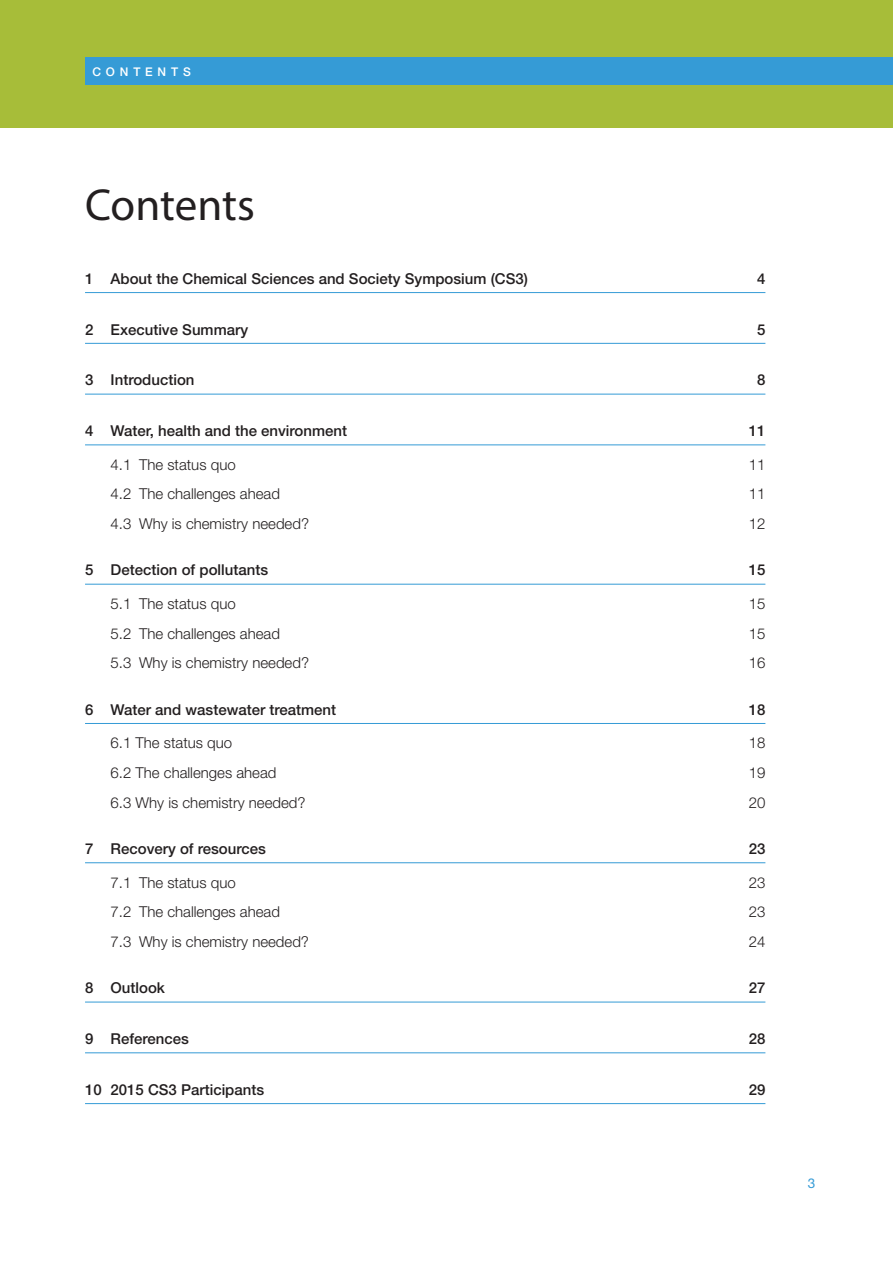
<style>
.page{position:relative;width:893px;height:1263px;background:#fff}
.page>*{position:absolute;margin:0;border:0;box-sizing:border-box;transform-origin:0 0}
.t1{font:45px "Myriad Pro";letter-spacing:-.005em;color:#231f20}
.t2{font:300 15px "Helvetica Neue";color:#231f20}
.t3{font:500 15px "Helvetica Neue";color:#231f20}
.t4{font:13.5px "Helvetica Neue";color:#359bd6}
.t5{font:500 12px "Helvetica Neue";letter-spacing:.4em;color:#fff}
</style>
<div class="page">
<hr style="left:85px;top:292px;width:680px;height:1px;background:#359bd6">
<hr style="left:85px;top:343px;width:680px;height:1px;background:#359bd6">
<hr style="left:85px;top:394px;width:680px;height:1px;background:#359bd6">
<hr style="left:85px;top:445px;width:680px;height:1px;background:#359bd6">
<hr style="left:85px;top:584px;width:680px;height:1px;background:#359bd6">
<hr style="left:85px;top:723px;width:680px;height:1px;background:#359bd6">
<hr style="left:85px;top:862px;width:680px;height:1px;background:#359bd6">
<hr style="left:85px;top:1002px;width:680px;height:1px;background:#359bd6">
<hr style="left:85px;top:1052px;width:680px;height:1px;background:#359bd6">
<hr style="left:85px;top:1103px;width:680px;height:1px;background:#359bd6">
<div style="left:0;top:0;width:893px;height:128px;background:#a7bd39"></div>
<div style="left:85px;top:57px;width:808px;height:27px;background:#359bd6"></div>
<p class="t5" style="left:92px;top:64px;width:100px">CONTENTS</p>
<h1 class="t1" style="left:85px;top:177px;width:171px">Contents</h1>
<p class="t3" style="left:85px;top:270px;width:444px">1 About the Chemical Sciences and Society Symposium (CS3)</p>
<p class="t3" style="left:757px;top:270px;width:10px">4</p>
<p class="t3" style="left:85px;top:320px;width:165px">2 Executive Summary</p>
<p class="t3" style="left:757px;top:320px;width:10px">5</p>
<p class="t3" style="left:85px;top:371px;width:111px">3 Introduction</p>
<p class="t3" style="left:757px;top:371px;width:10px">8</p>
<p class="t3" style="left:85px;top:422px;width:263px">4 Water, health and the environment</p>
<p class="t3" style="left:749px;top:422px;width:18px">11</p>
<p class="t2" style="left:111px;top:455px;width:127px">4.1 The status quo</p>
<p class="t2" style="left:749px;top:455px;width:18px">11</p>
<p class="t2" style="left:111px;top:485px;width:171px">4.2 The challenges ahead</p>
<p class="t2" style="left:749px;top:485px;width:18px">11</p>
<p class="t2" style="left:111px;top:514px;width:200px">4.3 Why is chemistry needed?</p>
<p class="t2" style="left:749px;top:514px;width:18px">12</p>
<p class="t3" style="left:85px;top:561px;width:185px">5 Detection of pollutants</p>
<p class="t3" style="left:749px;top:561px;width:18px">15</p>
<p class="t2" style="left:111px;top:595px;width:127px">5.1 The status quo</p>
<p class="t2" style="left:749px;top:595px;width:18px">15</p>
<p class="t2" style="left:111px;top:624px;width:171px">5.2 The challenges ahead</p>
<p class="t2" style="left:749px;top:624px;width:18px">15</p>
<p class="t2" style="left:111px;top:654px;width:200px">5.3 Why is chemistry needed?</p>
<p class="t2" style="left:749px;top:654px;width:18px">16</p>
<p class="t3" style="left:85px;top:700px;width:253px">6 Water and wastewater treatment</p>
<p class="t3" style="left:749px;top:700px;width:18px">18</p>
<p class="t2" style="left:111px;top:734px;width:123px">6.1 The status quo</p>
<p class="t2" style="left:749px;top:734px;width:18px">18</p>
<p class="t2" style="left:111px;top:763px;width:167px">6.2 The challenges ahead</p>
<p class="t2" style="left:749px;top:763px;width:18px">19</p>
<p class="t2" style="left:111px;top:793px;width:197px">6.3 Why is chemistry needed?</p>
<p class="t2" style="left:749px;top:793px;width:18px">20</p>
<p class="t3" style="left:85px;top:840px;width:182px">7 Recovery of resources</p>
<p class="t3" style="left:749px;top:840px;width:18px">23</p>
<p class="t2" style="left:111px;top:873px;width:127px">7.1 The status quo</p>
<p class="t2" style="left:749px;top:873px;width:18px">23</p>
<p class="t2" style="left:111px;top:903px;width:171px">7.2 The challenges ahead</p>
<p class="t2" style="left:749px;top:903px;width:18px">23</p>
<p class="t2" style="left:111px;top:932px;width:200px">7.3 Why is chemistry needed?</p>
<p class="t2" style="left:749px;top:932px;width:18px">24</p>
<p class="t3" style="left:85px;top:979px;width:81px">8 Outlook</p>
<p class="t3" style="left:749px;top:979px;width:18px">27</p>
<p class="t3" style="left:85px;top:1030px;width:105px">9 References</p>
<p class="t3" style="left:749px;top:1030px;width:18px">28</p>
<p class="t3" style="left:85px;top:1080px;width:181px">10 2015 CS3 Participants</p>
<p class="t3" style="left:749px;top:1080px;width:18px">29</p>
<p class="t4" style="left:808px;top:1175px;width:9px">3</p>
</div>
